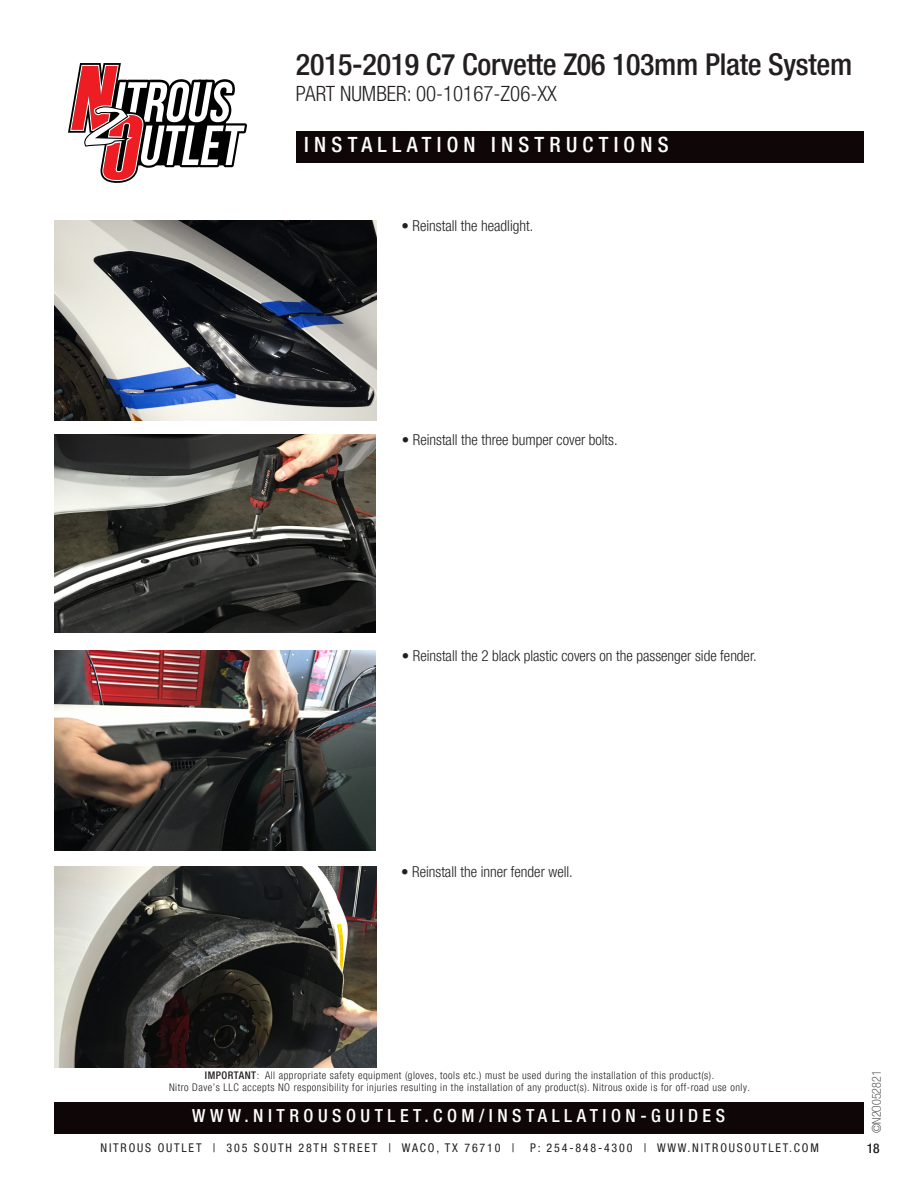
<style>
.page{position:relative;width:918px;height:1188px;background:#fff}
.page>*{position:absolute;margin:0;border:0;box-sizing:border-box;transform-origin:0 0}
.t1{font:500 condensed 30px "Helvetica Neue LT Pro";letter-spacing:-.01em;color:#231f20}
.t2{font:300 condensed 21px "Helvetica Neue LT Pro";color:#231f20}
.t3{font:500 condensed 21px "Helvetica Neue LT Pro";letter-spacing:.25em;color:#fff}
.t4{font:500 condensed 18px "Helvetica Neue LT Pro";letter-spacing:.25em;color:#fff}
.t5{font:300 condensed 15px "Helvetica Neue LT Pro";color:#231f20}
.t6{font:500 condensed 13.5px "Helvetica Neue LT Pro";color:#231f20}
.t7{font:condensed 12px "Helvetica Neue LT Pro";letter-spacing:.15em;color:#231f20}
.t8{font:100 condensed 12px "Helvetica Neue LT Pro";color:#231f20}
.t9{font:300 condensed 10.5px/12px "Helvetica Neue LT Pro";letter-spacing:.05em;color:#231f20;text-align:center}
.s1{font-weight:500}
</style>
<div class="page">
<svg style="left:68px;top:63px;width:179px;height:120px"></svg>
<div style="left:297px;top:131px;width:567px;height:31px;background:#0e0607"></div>
<div style="left:54px;top:1102px;width:810px;height:31px;background:#0e0607"></div>
<img style="left:54px;top:220px;width:322px;height:201px">
<img style="left:54px;top:435px;width:321px;height:198px">
<img style="left:54px;top:650px;width:322px;height:200px">
<img style="left:54px;top:866px;width:322px;height:201px">
<h1 class="t1" style="left:296px;top:47px;width:558px">2015-2019 C7 Corvette Z06 103mm Plate System</h1>
<h2 class="t2" style="left:296px;top:81px;width:262px">PART NUMBER: 00-10167-Z06-XX</h2>
<h2 class="t3" style="left:304px;top:132px;width:366px">INSTALLATION INSTRUCTIONS</h2>
<p class="t5" style="left:402px;top:217px;width:133px">• Reinstall the headlight.</p>
<p class="t5" style="left:402px;top:431px;width:217px">• Reinstall the three bumper cover bolts.</p>
<p class="t5" style="left:402px;top:647px;width:356px">• Reinstall the 2 black plastic covers on the passenger side fender.</p>
<p class="t5" style="left:401px;top:863px;width:173px">• Reinstall the inner fender well.</p>
<p class="t9" style="left:169px;top:1069px;width:582px"><span class="s1">IMPORTANT</span>: All appropriate safety equipment (gloves, tools etc.) must be used during the installation of this product(s).<br>Nitro Dave’s LLC accepts NO responsibility for injuries resulting in the installation of any product(s). Nitrous oxide is for off-road use only.</p>
<h3 class="t4" style="left:192px;top:1105px;width:534px">WWW.NITROUSOUTLET.COM/INSTALLATION-GUIDES</h3>
<p class="t7" style="left:101px;top:1140px;width:415px">NITROUS OUTLET | 305 SOUTH 28TH STREET | WACO, TX 76710 |</p>
<p class="t7" style="left:530px;top:1140px;width:290px">P: 254-848-4300 | WWW.NITROUSOUTLET.COM</p>
<p class="t8" style="left:870px;top:1133px;width:64px;rotate:-90deg">©N2O052821</p>
<p class="t6" style="left:867px;top:1140px;width:14px">18</p>
</div>
